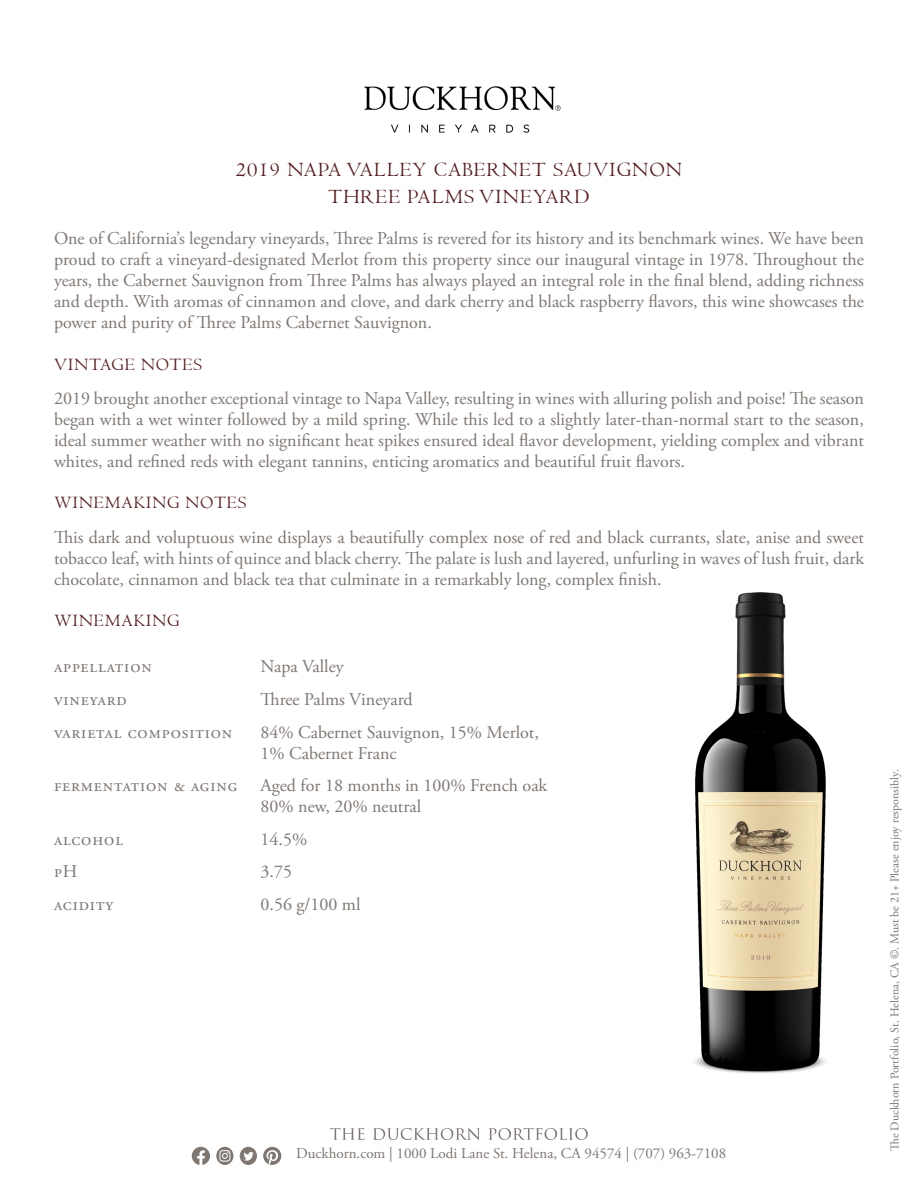
<style>
.page{position:relative;width:918px;height:1188px;background:#fff}
.page>*{position:absolute;margin:0;border:0;box-sizing:border-box;transform-origin:0 0}
.Wine_Title{font:21px/27px "Centaur";letter-spacing:.05em;color:#571b1e;text-align:center}
.Copy{font:18px/21px "Adobe Garamond Pro";color:#7e7772;text-align:justify}
.Table{font:18px/21px "Adobe Garamond Pro";color:#7e7772}
.Subtitles{font:18px "Adobe Garamond Pro";letter-spacing:.05em;color:#7e7772}
.Titles{font:18px "Centaur";letter-spacing:.05em;color:#571b1e}
.t1{font:15px "Adobe Garamond Pro";color:#7e7772}
.t2{font:12px "Adobe Garamond Pro";letter-spacing:-.005em;color:#7e7772}
</style>
<div class="page">
<img style="left:694px;top:592px;width:132px;height:482px">
<svg style="left:192px;top:1147px;width:18px;height:18px"></svg>
<svg style="left:263px;top:1147px;width:18px;height:18px"></svg>
<div style="left:240px;top:1147px;width:17px;height:18px;background:#7e7772;border-radius:50%"></div>
<svg style="left:244px;top:1152px;width:10px;height:9px"></svg>
<svg style="left:216px;top:1147px;width:17px;height:18px"></svg>
<svg style="left:219px;top:1150px;width:11px;height:12px"></svg>
<svg style="left:330px;top:1128px;width:258px;height:12px"></svg>
<img style="left:364px;top:86px;width:196px;height:46px">
<p class="Wine_Title" style="left:236px;top:156px;width:448px">2019 NAPA VALLEY CABERNET SAUVIGNON<br>THREE PALMS VINEYARD</p>
<p class="Copy" style="left:54px;top:229px;width:812px">One of California’s legendary vineyards, Three Palms is revered for its history and its benchmark wines. We have been proud to craft a vineyard-designated Merlot from this property since our inaugural vintage in 1978. Throughout the years, the Cabernet Sauvignon from Three Palms has always played an integral role in the final blend, adding richness and depth. With aromas of cinnamon and clove, and dark cherry and black raspberry flavors, this wine showcases the power and purity of Three Palms Cabernet Sauvignon.</p>
<p class="Titles" style="left:54px;top:353px;width:149px">VINTAGE NOTES</p>
<p class="Copy" style="left:54px;top:389px;width:812px">2019 brought another exceptional vintage to Napa Valley, resulting in wines with alluring polish and poise! The season began with a wet winter followed by a mild spring. While this led to a slightly later-than-normal start to the season, ideal summer weather with no significant heat spikes ensured ideal flavor development, yielding complex and vibrant whites, and refined reds with elegant tannins, enticing aromatics and beautiful fruit flavors.</p>
<p class="Titles" style="left:54px;top:492px;width:194px">WINEMAKING NOTES</p>
<p class="Copy" style="left:54px;top:527px;width:812px">This dark and voluptuous wine displays a beautifully complex nose of red and black currants, slate, anise and sweet tobacco leaf, with hints of quince and black cherry. The palate is lush and layered, unfurling in waves of lush fruit, dark chocolate, cinnamon and black tea that culminate in a remarkably long, complex finish.</p>
<p class="Titles" style="left:54px;top:610px;width:127px">WINEMAKING</p>
<p class="Subtitles" style="left:54px;top:656px;width:99px">appellation</p>
<p class="Table" style="left:261px;top:657px;width:85px">Napa Valley</p>
<p class="Subtitles" style="left:54px;top:688px;width:74px">vineyard</p>
<p class="Table" style="left:261px;top:689px;width:154px">Three Palms Vineyard</p>
<p class="Subtitles" style="left:54px;top:721px;width:180px">varietal composition</p>
<p class="Table" style="left:261px;top:722px;width:280px">84% Cabernet Sauvignon, 15% Merlot,</p>
<p class="Table" style="left:261px;top:743px;width:138px">1% Cabernet Franc</p>
<p class="Subtitles" style="left:54px;top:775px;width:185px">fermentation &amp; aging</p>
<p class="Table" style="left:261px;top:776px;width:288px">Aged for 18 months in 100% French oak<br>80% new, 20% neutral</p>
<p class="Subtitles" style="left:54px;top:828px;width:70px">alcohol</p>
<p class="Table" style="left:261px;top:829px;width:48px">14.5%</p>
<p class="Subtitles" style="left:54px;top:861px;width:25px">pH</p>
<p class="Table" style="left:261px;top:862px;width:33px">3.75</p>
<p class="Subtitles" style="left:54px;top:894px;width:61px">acidity</p>
<p class="Table" style="left:261px;top:895px;width:102px">0.56 g/100 ml</p>
<p class="t1" style="left:296px;top:1145px;width:431px">Duckhorn.com | 1000 Lodi Lane St. Helena, CA 94574 | (707) 963-7108</p>
<p class="t2" style="left:888px;top:1151px;width:383px;rotate:-90deg">The Duckhorn Portfolio, St. Helena, CA ©. Must be 21+ Please enjoy responsibly.</p>
</div>
